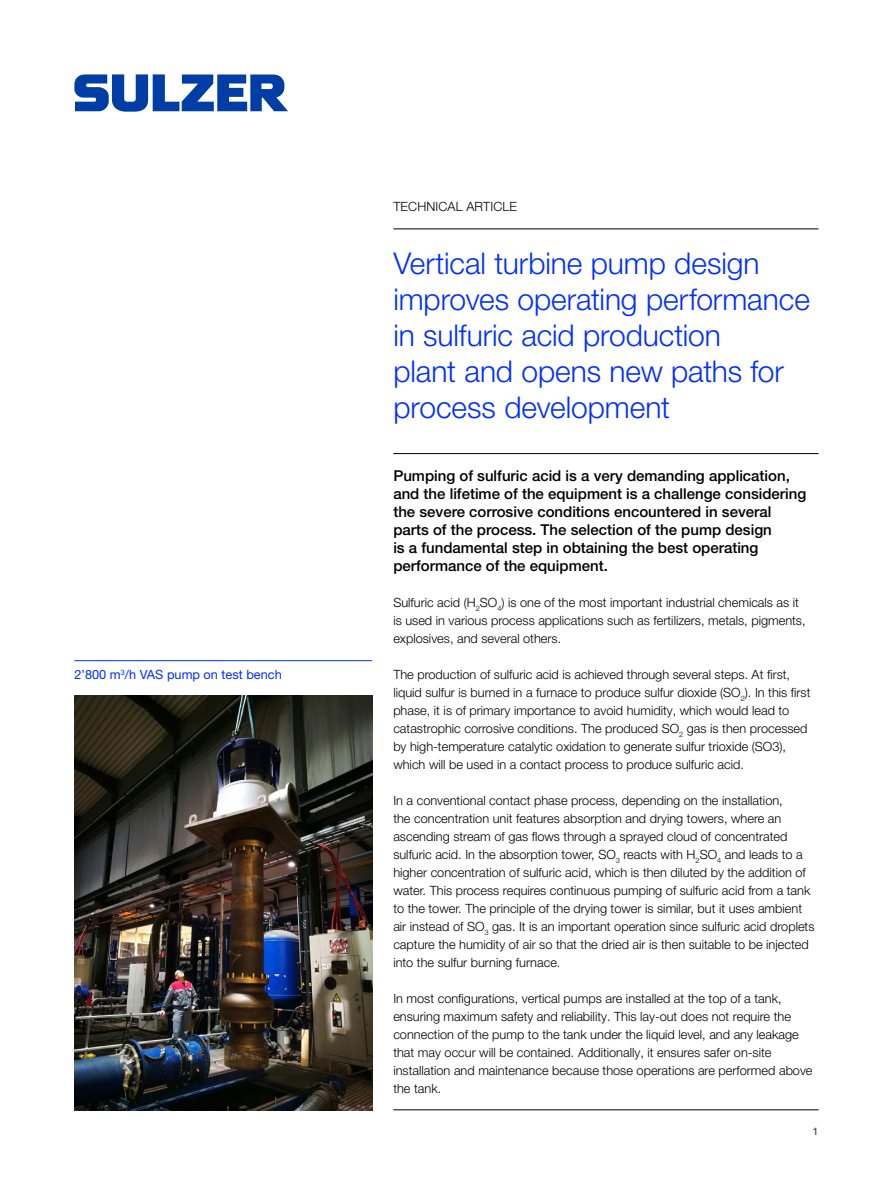
<style>
.page{position:relative;width:893px;height:1191px;background:#fff}
.page>*{position:absolute;margin:0;border:0;box-sizing:border-box;transform-origin:0 0}
.Cover_title_27_pt{font:300 30px/36px "Helvetica Neue LT Pro";letter-spacing:-.005em;color:#002eff}
.Lead_text_10pt{font:500 15px/18px "Helvetica Neue LT Pro";color:#000}
.Body_text_8_5pt{font:300 12.75px/18px "Helvetica Neue LT Pro";color:#000}
.Caption_8_5_pt{font:12.75px "Helvetica Neue LT Pro";color:#002eff}
.Technical_article_text{font:300 12.75px "Helvetica Neue LT Pro";letter-spacing:.01em;color:#000}
.t1{font:500 10.5px "Helvetica Neue LT Pro";color:#5c5c5b}
</style>
<div class="page">
<hr style="left:393px;top:1109px;width:426px;height:1px;background:#000">
<hr style="left:393px;top:229px;width:426px;height:1px;background:#000">
<hr style="left:393px;top:453px;width:426px;height:1px;background:#000">
<svg style="left:74px;top:74px;width:214px;height:38px"></svg>
<img style="left:74px;top:695px;width:298px;height:415px">
<hr style="left:74px;top:660px;width:298px;height:1px;background:#002eff">
<p class="Caption_8_5_pt" style="left:74px;top:666px;width:209px">2’800 m<sup>3</sup>/h VAS pump on test bench</p>
<p class="Technical_article_text" style="left:393px;top:198px;width:125px">TECHNICAL ARTICLE</p>
<p class="Cover_title_27_pt" style="left:393px;top:244px;width:418px">Vertical turbine pump design improves operating performance in sulfuric acid production<br>plant and opens new paths for process development</p>
<p class="Lead_text_10pt" style="left:393px;top:466px;width:414px">Pumping of sulfuric acid is a very demanding application, and the lifetime of the equipment is a challenge considering the severe corrosive conditions encountered in several parts of the process. The selection of the pump design<br>is a fundamental step in obtaining the best operating performance of the equipment.</p>
<p class="Body_text_8_5pt" style="left:393px;top:593px;width:414px">Sulfuric acid (H<sub>2</sub>SO<sub>4</sub>) is one of the most important industrial chemicals as it is used in various process applications such as fertilizers, metals, pigments, explosives, and several others.</p>
<p class="Body_text_8_5pt" style="left:393px;top:665px;width:419px">The production of sulfuric acid is achieved through several steps. At first, liquid sulfur is burned in a furnace to produce sulfur dioxide (SO<sub>2</sub>). In this first phase, it is of primary importance to avoid humidity, which would lead to catastrophic corrosive conditions. The produced SO<sub>2</sub> gas is then processed by high-temperature catalytic oxidation to generate sulfur trioxide (SO3), which will be used in a contact process to produce sulfuric acid.</p>
<p class="Body_text_8_5pt" style="left:393px;top:791px;width:423px">In a conventional contact phase process, depending on the installation,<br>the concentration unit features absorption and drying towers, where an ascending stream of gas flows through a sprayed cloud of concentrated sulfuric acid. In the absorption tower, SO<sub>3</sub> reacts with H<sub>2</sub>SO<sub>4</sub> and leads to a higher concentration of sulfuric acid, which is then diluted by the addition of water. This process requires continuous pumping of sulfuric acid from a tank to the tower. The principle of the drying tower is similar, but it uses ambient air instead of SO<sub>3</sub> gas. It is an important operation since sulfuric acid droplets capture the humidity of air so that the dried air is then suitable to be injected into the sulfur burning furnace.</p>
<p class="Body_text_8_5pt" style="left:393px;top:989px;width:421px">In most configurations, vertical pumps are installed at the top of a tank, ensuring maximum safety and reliability. This lay-out does not require the connection of the pump to the tank under the liquid level, and any leakage that may occur will be contained. Additionally, it ensures safer on-site installation and maintenance because those operations are performed above the tank.</p>
<p class="t1" style="left:813px;top:1124px;width:7px">1</p>
</div>
